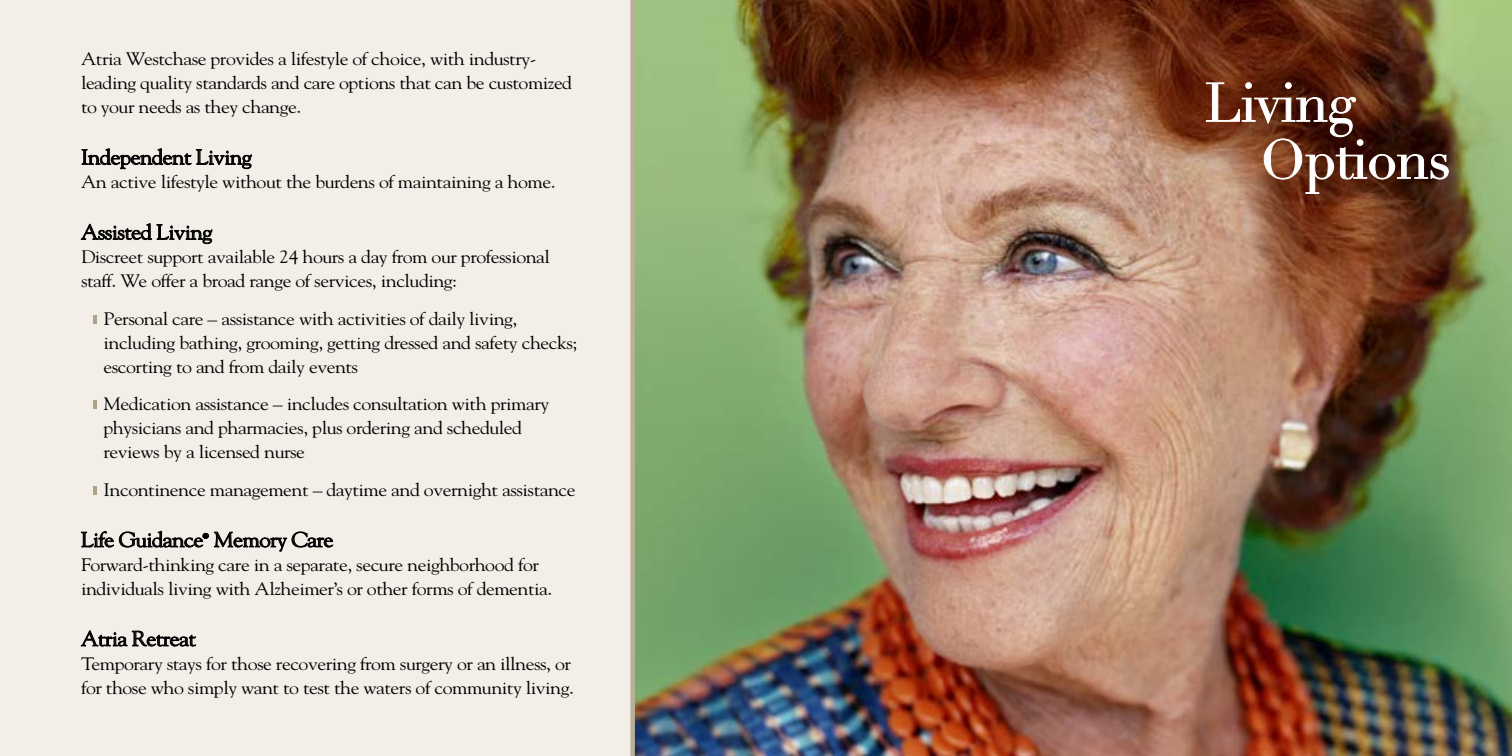
<style>
.page{position:relative;width:1512px;height:756px;background:#fff}
.page>*{position:absolute;margin:0;border:0;box-sizing:border-box;transform-origin:0 0}
.t1{font:54px/57px "Didot";letter-spacing:-.02em;color:#fff}
.t2{font:21px "Goudy Std";letter-spacing:-.025em;color:#000;scale:1.07 1}
.t3{font:18px/24px "Goudy Std";letter-spacing:-.025em;color:#000;scale:1.1 1}
.t4{font:7.05px "Goudy Std";color:#000;scale:1.07 1}
</style>
<div class="page">
<div style="left:0;top:0;width:637px;height:756px;background:#f3efe8"></div>
<img style="left:635px;top:0;width:877px;height:756px">
<svg style="left:1206px;top:82px;width:243px;height:112px;background:#683d2a"></svg>
<div style="left:630px;top:0;width:5px;height:756px;background:#b9b098"></div>
<svg style="left:82px;top:148px;width:170px;height:21px"></svg>
<svg style="left:81px;top:223px;width:131px;height:21px"></svg>
<svg style="left:93px;top:315px;width:4px;height:8px"></svg>
<svg style="left:93px;top:400px;width:4px;height:9px"></svg>
<svg style="left:93px;top:486px;width:4px;height:8px"></svg>
<svg style="left:81px;top:530px;width:252px;height:22px"></svg>
<svg style="left:81px;top:630px;width:115px;height:16px"></svg>
<p class="t3" style="left:81px;top:47px;width:448px">Atria Westchase provides a lifestyle of choice, with industry&shy;leading quality standards and care options that can be customized to your needs as they change.</p>
<p class="t2" style="left:81px;top:144px;width:161px">Independent Living</p>
<p class="t3" style="left:81px;top:170px;width:433px">An active lifestyle without the burdens of maintaining a home.</p>
<p class="t2" style="left:81px;top:219px;width:124px">Assisted Living</p>
<p class="t3" style="left:81px;top:245px;width:428px">Discreet support available 24 hours a day from our professional staff. We offer a broad range of services, including:</p>
<p class="t3" style="left:104px;top:306px;width:432px">Personal care – assistance with activities of daily living, including bathing, grooming, getting dressed and safety checks; escorting to and from daily events</p>
<p class="t3" style="left:104px;top:392px;width:407px">Medication assistance – includes consultation with primary physicians and pharmacies, plus ordering and scheduled reviews by a licensed nurse</p>
<p class="t3" style="left:104px;top:477px;width:431px">Incontinence management – daytime and overnight assistance</p>
<p class="t2" style="left:81px;top:527px;width:116px">Life Guidance</p>
<p class="t4" style="left:203px;top:532px;width:7px">®</p>
<p class="t2" style="left:214px;top:527px;width:113px">Memory Care</p>
<p class="t3" style="left:81px;top:552px;width:430px">Forward-thinking care in a separate, secure neighborhood for individuals living with Alzheimer’s or other forms of dementia.</p>
<p class="t2" style="left:81px;top:626px;width:109px">Atria Retreat</p>
<p class="t3" style="left:81px;top:651px;width:450px">Temporary stays for those recovering from surgery or an illness, or for those who simply want to test the waters of community living.</p>
<h1 class="t1" style="left:1261px;top:75px;width:192px;text-indent:-56px">Living<br>Options</h1>
</div>
